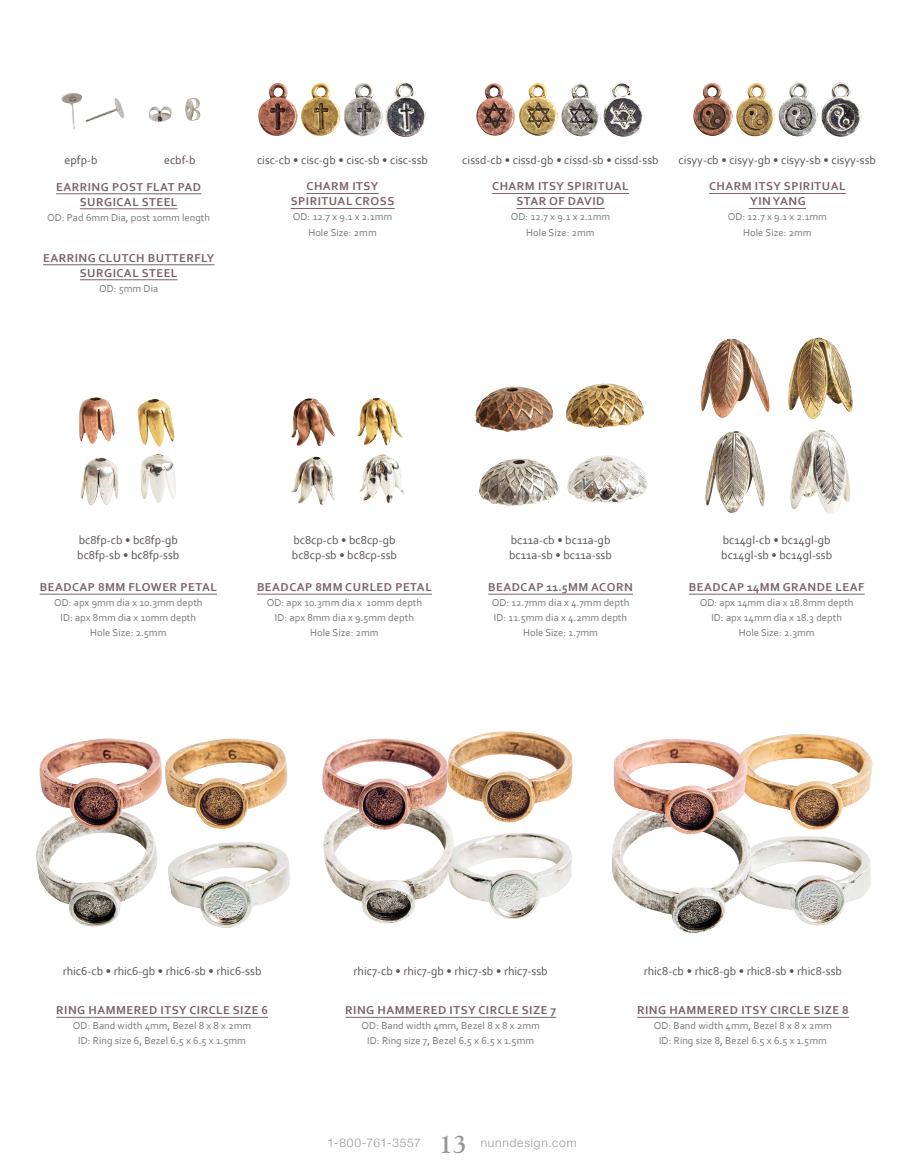
<style>
.page{position:relative;width:905px;height:1175px;background:#fff}
.page>*{position:absolute;margin:0;border:0;box-sizing:border-box;transform-origin:0 0}
.t1{font:700 25.5px "Goudy Old Style BT";color:#939598}
.t2{font:12px/15px "Corbel";color:#5e4f50}
.t3{font:700 12px/15px "Corbel";letter-spacing:.04em;color:#7b6368;text-align:center}
.t4{font:300 12px "Helvetica Neue";letter-spacing:.065em;color:#939598}
.t5{font:10.5px/15px "Corbel";color:#77787b;text-align:center}
</style>
<div class="page">
<hr style="left:306px;top:193px;width:73px;height:1px;background:#7b6368">
<hr style="left:291px;top:208px;width:103px;height:1px;background:#7b6368">
<hr style="left:492px;top:193px;width:137px;height:1px;background:#7b6368">
<hr style="left:516px;top:208px;width:88px;height:1px;background:#7b6368">
<hr style="left:709px;top:193px;width:136px;height:1px;background:#7b6368">
<hr style="left:748px;top:208px;width:58px;height:1px;background:#7b6368">
<img style="left:476px;top:83px;width:39px;height:53px">
<img style="left:519px;top:83px;width:82px;height:53px">
<img style="left:603px;top:83px;width:40px;height:54px">
<img style="left:693px;top:83px;width:39px;height:53px">
<img style="left:736px;top:83px;width:39px;height:54px">
<img style="left:778px;top:82px;width:40px;height:54px">
<img style="left:821px;top:82px;width:41px;height:55px">
<img style="left:258px;top:83px;width:39px;height:53px">
<img style="left:301px;top:83px;width:40px;height:53px">
<img style="left:344px;top:83px;width:39px;height:53px">
<img style="left:385px;top:82px;width:41px;height:55px">
<hr style="left:40px;top:594px;width:177px;height:1px;background:#7b6368">
<hr style="left:257px;top:594px;width:175px;height:1px;background:#7b6368">
<hr style="left:488px;top:594px;width:145px;height:1px;background:#7b6368">
<hr style="left:689px;top:594px;width:175px;height:1px;background:#7b6368">
<img style="left:700px;top:339px;width:70px;height:79px">
<img style="left:788px;top:338px;width:65px;height:81px">
<img style="left:705px;top:431px;width:60px;height:82px">
<img style="left:790px;top:430px;width:60px;height:84px">
<img style="left:79px;top:397px;width:36px;height:47px">
<img style="left:137px;top:399px;width:37px;height:48px">
<img style="left:80px;top:457px;width:38px;height:48px">
<img style="left:141px;top:454px;width:35px;height:49px">
<img style="left:291px;top:398px;width:44px;height:48px">
<img style="left:357px;top:398px;width:45px;height:48px">
<img style="left:291px;top:456px;width:44px;height:49px">
<img style="left:359px;top:454px;width:45px;height:50px">
<img style="left:475px;top:386px;width:78px;height:46px">
<img style="left:566px;top:383px;width:78px;height:45px">
<img style="left:479px;top:459px;width:79px;height:47px">
<img style="left:567px;top:455px;width:81px;height:48px">
<hr style="left:56px;top:1017px;width:212px;height:1px;background:#7b6368">
<img style="left:168px;top:842px;width:122px;height:86px">
<img style="left:36px;top:831px;width:122px;height:96px">
<img style="left:165px;top:738px;width:123px;height:91px">
<img style="left:39px;top:738px;width:123px;height:93px">
<hr style="left:345px;top:1017px;width:211px;height:1px;background:#7b6368">
<img style="left:455px;top:833px;width:117px;height:86px">
<img style="left:323px;top:826px;width:132px;height:98px">
<img style="left:448px;top:731px;width:125px;height:95px">
<img style="left:322px;top:738px;width:126px;height:95px">
<hr style="left:637px;top:1017px;width:211px;height:1px;background:#7b6368">
<img style="left:752px;top:836px;width:118px;height:89px">
<img style="left:612px;top:835px;width:140px;height:98px">
<img style="left:747px;top:734px;width:125px;height:95px">
<img style="left:613px;top:739px;width:134px;height:96px">
<hr style="left:56px;top:193px;width:145px;height:1px;background:#7b6368">
<hr style="left:80px;top:208px;width:98px;height:1px;background:#7b6368">
<hr style="left:43px;top:264px;width:171px;height:1px;background:#7b6368">
<hr style="left:80px;top:279px;width:98px;height:1px;background:#7b6368">
<img style="left:85px;top:98px;width:39px;height:24px">
<img style="left:61px;top:92px;width:22px;height:38px">
<img style="left:185px;top:98px;width:15px;height:23px">
<img style="left:149px;top:106px;width:23px;height:16px">
<p class="t2" style="left:65px;top:152px;width:34px">epfp-b</p>
<p class="t2" style="left:164px;top:152px;width:33px">ecbf-b</p>
<p class="t3" style="left:56px;top:179px;width:147px">EARRING POST FLAT PAD<br>SURGICAL STEEL</p>
<p class="t5" style="left:47px;top:209px;width:164px">OD: Pad 6mm Dia, post 10mm length</p>
<p class="t3" style="left:43px;top:250px;width:173px">EARRING CLUTCH BUTTERFLY<br>SURGICAL STEEL</p>
<p class="t5" style="left:99px;top:280px;width:61px">OD: 5mm Dia</p>
<p class="t2" style="left:257px;top:152px;width:172px">cisc-cb • cisc-gb • cisc-sb • cisc-ssb</p>
<p class="t2" style="left:462px;top:152px;width:198px">cissd-cb • cissd-gb • cissd-sb • cissd-ssb</p>
<p class="t2" style="left:678px;top:152px;width:199px">cisyy-cb • cisyy-gb • cisyy-sb • cisyy-ssb</p>
<p class="t3" style="left:291px;top:179px;width:105px">CHARM ITSY<br>SPIRITUAL CROSS</p>
<p class="t5" style="left:293px;top:209px;width:101px">OD: 12.7 x 9.1 x 2.1mm<br>Hole Size: 2mm</p>
<p class="t3" style="left:492px;top:179px;width:138px">CHARM ITSY SPIRITUAL<br>STAR OF DAVID</p>
<p class="t5" style="left:511px;top:209px;width:101px">OD: 12.7 x 9.1 x 2.1mm<br>Hole Size: 2mm</p>
<p class="t3" style="left:709px;top:179px;width:138px">CHARM ITSY SPIRITUAL<br>YIN YANG</p>
<p class="t5" style="left:727px;top:209px;width:101px">OD: 12.7 x 9.1 x 2.1mm<br>Hole Size: 2mm</p>
<p class="t2" style="left:77px;top:532px;width:104px">bc8fp-cb • bc8fp-gb bc8fp-sb • bc8fp-ssb</p>
<p class="t2" style="left:509px;top:532px;width:104px">bc11a-cb • bc11a-gb bc11a-sb • bc11a-ssb</p>
<p class="t2" style="left:721px;top:532px;width:112px">bc14gl-cb • bc14gl-gb bc14gl-sb • bc14gl-ssb</p>
<p class="t2" style="left:292px;top:532px;width:106px">bc8cp-cb • bc8cp-gb bc8cp-sb • bc8cp-ssb</p>
<p class="t3" style="left:40px;top:579px;width:178px">BEADCAP 8MM FLOWER PETAL</p>
<p class="t5" style="left:54px;top:595px;width:150px">OD: apx 9mm dia x 10.3mm depth<br>ID: apx 8mm dia x 10mm depth<br>Hole Size: 2.5mm</p>
<p class="t3" style="left:257px;top:579px;width:176px">BEADCAP 8MM CURLED PETAL</p>
<p class="t5" style="left:267px;top:595px;width:157px">OD: apx 10.3mm dia x 10mm depth<br>ID: apx 8mm dia x 9.5mm depth<br>Hole Size: 2mm</p>
<p class="t3" style="left:488px;top:579px;width:146px">BEADCAP 11.5MM ACORN</p>
<p class="t5" style="left:491px;top:595px;width:139px">OD: 12.7mm dia x 4.7mm depth<br>ID: 11.5mm dia x 4.2mm depth<br>Hole Size: 1.7mm</p>
<p class="t3" style="left:689px;top:579px;width:177px">BEADCAP 14MM GRANDE LEAF</p>
<p class="t5" style="left:699px;top:595px;width:155px">OD: apx 14mm dia x 18.8mm depth<br>ID: apx 14mm dia x 18.3 depth<br>Hole Size: 2.3mm</p>
<p class="t2" style="left:63px;top:962px;width:200px">rhic6-cb • rhic6-gb • rhic6-sb • rhic6-ssb</p>
<p class="t2" style="left:353px;top:962px;width:196px">rhic7-cb • rhic7-gb • rhic7-sb • rhic7-ssb</p>
<p class="t2" style="left:643px;top:962px;width:200px">rhic8-cb • rhic8-gb • rhic8-sb • rhic8-ssb</p>
<p class="t3" style="left:56px;top:1002px;width:213px">RING HAMMERED ITSY CIRCLE SIZE 6</p>
<p class="t5" style="left:73px;top:1018px;width:180px">OD: Band width 4mm, Bezel 8 x 8 x 2mm<br>ID: Ring size 6, Bezel 6.5 x 6.5 x 1.5mm</p>
<p class="t3" style="left:345px;top:1002px;width:212px">RING HAMMERED ITSY CIRCLE SIZE 7</p>
<p class="t5" style="left:361px;top:1018px;width:180px">OD: Band width 4mm, Bezel 8 x 8 x 2mm<br>ID: Ring size 7, Bezel 6.5 x 6.5 x 1.5mm</p>
<h1 class="t1" style="left:439px;top:1128px;width:29px">13</h1>
<p class="t4" style="left:327px;top:1133px;width:95px">1-800-761-3557</p>
<p class="t4" style="left:480px;top:1133px;width:98px">nunndesign.com</p>
<p class="t3" style="left:637px;top:1002px;width:213px">RING HAMMERED ITSY CIRCLE SIZE 8</p>
<p class="t5" style="left:653px;top:1018px;width:180px">OD: Band width 4mm, Bezel 8 x 8 x 2mm<br>ID: Ring size 8, Bezel 6.5 x 6.5 x 1.5mm</p>
</div>
